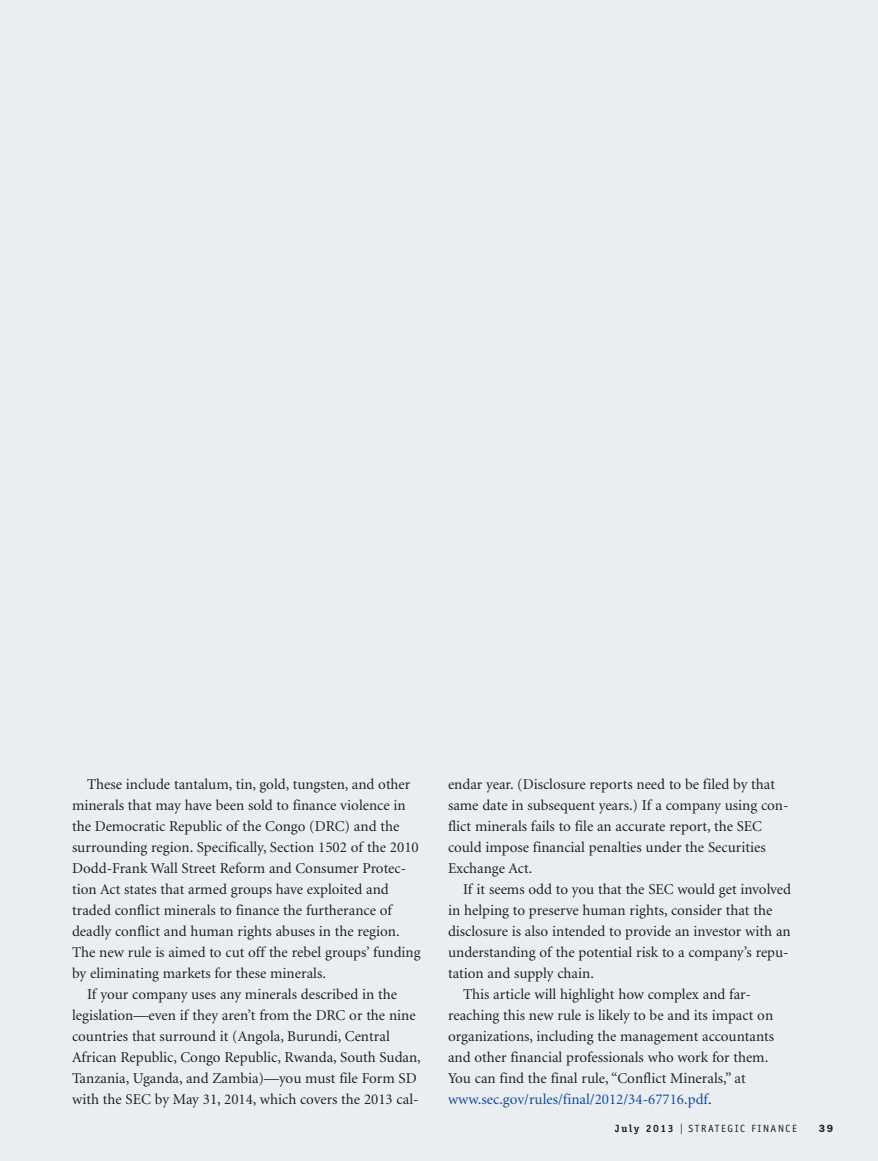
<style>
.page{position:relative;width:878px;height:1161px;background:#ebeef1}
.page>*{position:absolute;margin:0;border:0;box-sizing:border-box;transform-origin:0 0}
.t1{font:15px/21px "Minion";color:#231f20}
.t2{font:15px "Minion";color:#0f499d}
.t3{font:10.5px "Officina Sans";letter-spacing:.15em;color:#231f20}
.t4{font:600 10.5px "Franklin Gothic";color:#231f20}
.s1{color:#231f20}
.s2{font-family:"Officina Serif";font-weight:700}
.s3{font-family:"Franklin Gothic";font-size:15px}
</style>
<div class="page">
<p class="t1" style="left:87px;top:775px;width:325px">These include tantalum, tin, gold, tungsten, and other</p>
<p class="t1" style="left:72px;top:796px;width:335px">minerals that may have been sold to finance violence in</p>
<p class="t1" style="left:72px;top:817px;width:329px">the Democratic Republic of the Congo (DRC) and the</p>
<p class="t1" style="left:72px;top:838px;width:348px">surrounding region. Specifically, Section 1502 of the 2010</p>
<p class="t1" style="left:72px;top:859px;width:336px">Dodd-Frank Wall Street Reform and Consumer Protec-</p>
<p class="t1" style="left:72px;top:880px;width:318px">tion Act states that armed groups have exploited and</p>
<p class="t1" style="left:72px;top:901px;width:321px">traded conflict minerals to finance the furtherance of</p>
<p class="t1" style="left:72px;top:922px;width:329px">deadly conflict and human rights abuses in the region.</p>
<p class="t1" style="left:72px;top:943px;width:350px">The new rule is aimed to cut off the rebel groups’ funding</p>
<p class="t1" style="left:72px;top:964px;width:255px">by eliminating markets for these minerals.</p>
<p class="t1" style="left:87px;top:985px;width:311px">If your company uses any minerals described in the</p>
<p class="t1" style="left:72px;top:1006px;width:345px">legislation—even if they aren’t from the DRC or the nine</p>
<p class="t1" style="left:72px;top:1027px;width:319px">countries that surround it (Angola, Burundi, Central</p>
<p class="t1" style="left:72px;top:1048px;width:350px">African Republic, Congo Republic, Rwanda, South Sudan,</p>
<p class="t1" style="left:72px;top:1069px;width:346px">Tanzania, Uganda, and Zambia)—you must file Form SD</p>
<p class="t1" style="left:72px;top:1090px;width:348px">with the SEC by May 31, 2014, which covers the 2013 cal-</p>
<p class="t1" style="left:448px;top:775px;width:342px">endar year. (Disclosure reports need to be filed by that same date in subsequent years.) If a company using con&shy;flict minerals fails to file an accurate report, the SEC could impose financial penalties under the Securities Exchange Act.</p>
<p class="t1" style="left:463px;top:880px;width:329px">If it seems odd to you that the SEC would get involved</p>
<p class="t1" style="left:448px;top:901px;width:326px">in helping to preserve human rights, consider that the</p>
<p class="t1" style="left:448px;top:922px;width:344px">disclosure is also intended to provide an investor with an</p>
<p class="t1" style="left:448px;top:943px;width:342px">understanding of the potential risk to a company’s repu-</p>
<p class="t1" style="left:448px;top:964px;width:147px">tation and supply chain.</p>
<p class="t1" style="left:463px;top:985px;width:289px">This article will highlight how complex and far-</p>
<p class="t1" style="left:448px;top:1006px;width:326px">reaching this new rule is likely to be and its impact on</p>
<p class="t1" style="left:448px;top:1027px;width:327px">organizations, including the management accountants</p>
<p class="t1" style="left:448px;top:1048px;width:322px">and other financial professionals who work for them.</p>
<p class="t1" style="left:448px;top:1069px;width:299px">You can find the final rule, “Conflict Minerals,” at</p>
<p class="t2" style="left:448px;top:1093px;width:265px">www.sec.gov/rules/final/2012/34-67716.pdf<span class="s1">.</span></p>
<p class="t3" style="left:615px;top:1125px;width:183px"><span class="s2">July 2013</span> <span class="s3">I</span> STRATEGIC FINANCE</p>
<p class="t4" style="left:818px;top:1125px;width:16px">39</p>
</div>
